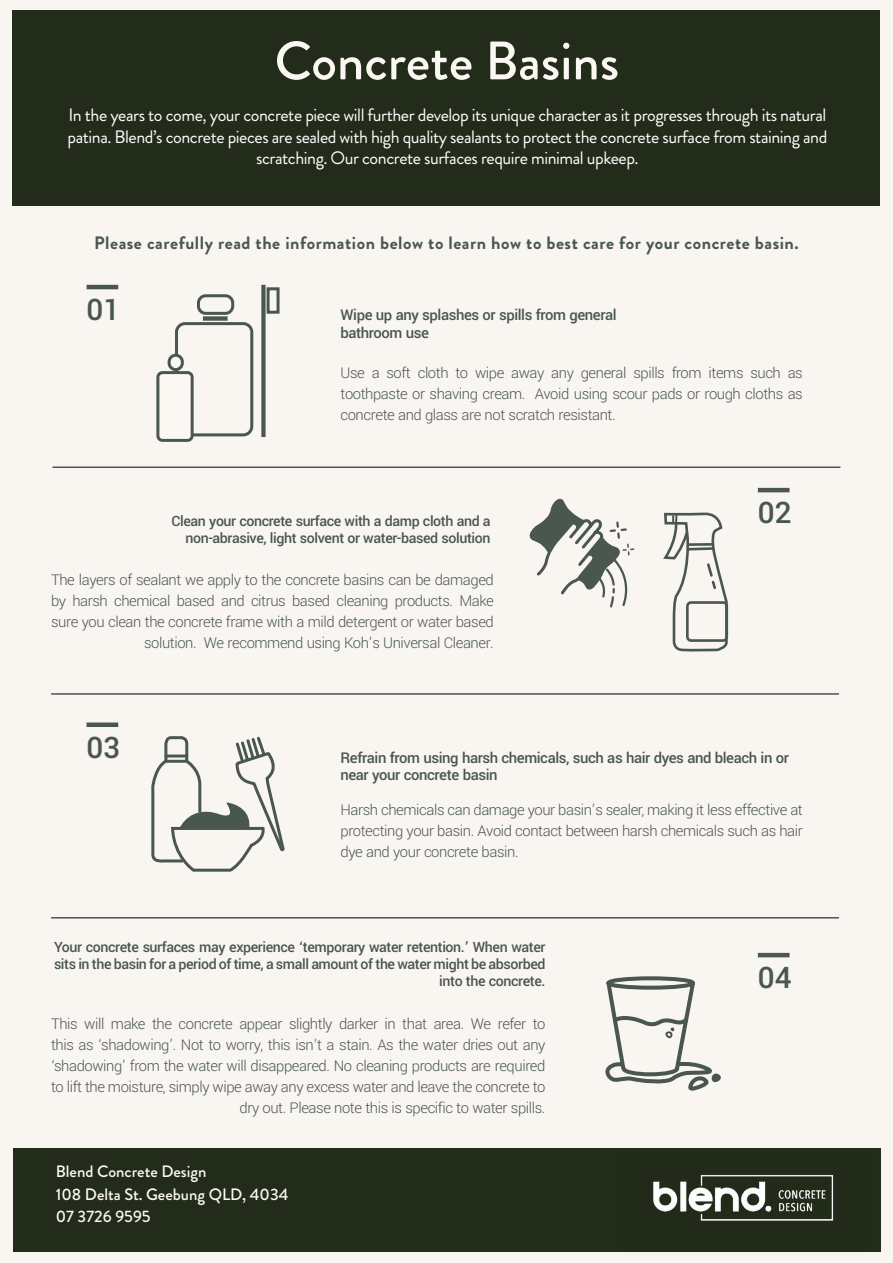
<style>
.page{position:relative;width:893px;height:1263px;background:#f9f6f1}
.page>*{position:absolute;margin:0;border:0;box-sizing:border-box;transform-origin:0 0}
.t1{font:500 54px "Brandon Grotesque";color:#fbf8f3}
.t2{font:500 33px "Yantramanav";color:#4a5650}
.t3{font:18px/21.6px "Brandon Grotesque";letter-spacing:-.025em;color:#fff;text-align:center}
.t4{font:700 18px "Brandon Grotesque";letter-spacing:.03em;color:#4a5650}
.t5{font:300 16.5px/21px "Yantramanav";letter-spacing:-.025em;color:#4a5650;text-align:right}
.t6{font:500 16.5px/17.2px "Yantramanav";letter-spacing:-.025em;color:#4a5650}
.t7{font:500 16.5px/22.5px "Brandon Grotesque";color:#fbf8f3}
.t8{font:500 15.75px/17.2px "Yantramanav";letter-spacing:-.025em;color:#4a5650;text-align:right}
</style>
<div class="page">
<div style="left:13px;top:11px;width:867px;height:195px;background:#232c1b"></div>
<svg style="left:605px;top:976px;width:116px;height:115px"></svg>
<hr style="left:758px;top:953px;width:31px;height:4px;background:#4a5650">
<hr style="left:51px;top:693px;width:788px;height:2px;background:#4a5650">
<hr style="left:758px;top:488px;width:31px;height:4px;background:#4a5650">
<hr style="left:87px;top:285px;width:31px;height:4px;background:#4a5650">
<svg style="left:529px;top:498px;width:105px;height:110px"></svg>
<svg style="left:663px;top:512px;width:66px;height:140px"></svg>
<div style="left:175px;top:322px;width:78px;height:114px;border:3px solid #4a5650;border-radius:9px"></div>
<div style="left:197px;top:294px;width:37px;height:21px;border:3px solid #4a5650;border-radius:7px"></div>
<div style="left:203px;top:316px;width:25px;height:5px;border:3px solid #4a5650"></div>
<div style="left:158px;top:373px;width:34px;height:67px;background:#fbf8f3;border-radius:5px"></div>
<div style="left:156px;top:371px;width:38px;height:71px;border:3px solid #4a5650;border-radius:5px"></div>
<div style="left:169px;top:355px;width:13px;height:15px;background:#fbf8f3;border-radius:7px"></div>
<div style="left:168px;top:354px;width:16px;height:17px;border:3px solid #4a5650;border-radius:7px"></div>
<div style="left:261px;top:285px;width:5px;height:152px;border:3px solid #4a5650"></div>
<div style="left:267px;top:287px;width:13px;height:27px;border:3px solid #4a5650"></div>
<hr style="left:53px;top:466px;width:787px;height:2px;background:#4a5650">
<div style="left:14px;top:1148px;width:867px;height:103px;background:#232c1b"></div>
<img style="left:619px;top:1175px;width:251px;height:77px">
<hr style="left:51px;top:917px;width:788px;height:1px;background:#4a5650">
<div style="left:87px;top:722px;width:31px;height:5px;background:#4a5650"></div>
<svg style="left:151px;top:736px;width:134px;height:136px"></svg>
<hr style="left:166px;top:754px;width:21px;height:3px;background:#4a5650">
<h1 class="t1" style="left:274px;top:23px;width:346px">Concrete Basins</h1>
<p class="t3" style="left:68px;top:104px;width:761px">In the years to come, your concrete piece will further develop its unique character as it progresses through its natural patina. Blend’s concrete pieces are sealed with high quality sealants to protect the concrete surface from staining and scratching. Our concrete surfaces require minimal upkeep.</p>
<p class="t4" style="left:94px;top:230px;width:706px">Please carefully read the information below to learn how to best care for your concrete basin.</p>
<h2 class="t2" style="left:87px;top:290px;width:35px">01</h2>
<p class="t6" style="left:340px;top:307px;width:278px">Wipe up any splashes or spills from general bathroom use</p>
<p class="t5" style="left:340px;top:362px;width:464px;text-align:justify">Use a soft cloth to wipe away any general spills from items such as toothpaste or shaving cream. Avoid using scour pads or rough cloths as concrete and glass are not scratch resistant.</p>
<p class="t8" style="left:172px;top:513px;width:320px">Clean your concrete surface with a damp cloth and a non-abrasive, light solvent or water-based solution</p>
<h2 class="t2" style="left:758px;top:493px;width:35px">02</h2>
<p class="t5" style="left:51px;top:569px;width:444px">The layers of sealant we apply to the concrete basins can be damaged by harsh chemical based and citrus based cleaning products. Make sure you clean the concrete frame with a mild detergent or water based solution. We recommend using Koh’s Universal Cleaner.</p>
<h2 class="t2" style="left:87px;top:727px;width:35px">03</h2>
<p class="t6" style="left:340px;top:749px;width:450px">Refrain from using harsh chemicals, such as hair dyes and bleach in or near your concrete basin</p>
<p class="t5" style="left:340px;top:799px;width:464px;text-align:justify">Harsh chemicals can damage your basin’s sealer, making it less effective at protecting your basin. Avoid contact between harsh chemicals such as hair dye and your concrete basin.</p>
<p class="t8" style="left:54px;top:938px;width:493px">Your concrete surfaces may experience ‘temporary water retention.’ When water sits in the basin for a period of time, a small amount of the water might be absorbed into the concrete.</p>
<p class="t5" style="left:51px;top:1013px;width:496px">This will make the concrete appear slightly darker in that area. We refer to this as ‘shadowing’. Not to worry, this isn’t a stain. As the water dries out any ‘shadowing’ from the water will disappeared. No cleaning products are required to lift the moisture, simply wipe away any excess water and leave the concrete to dry out. Please note this is specific to water spills.</p>
<p class="t7" style="left:56px;top:1160px;width:234px">Blend Concrete Design<br>108 Delta St. Geebung QLD, 4034<br>07 3726 9595</p>
<h2 class="t2" style="left:758px;top:958px;width:35px">04</h2>
</div>
